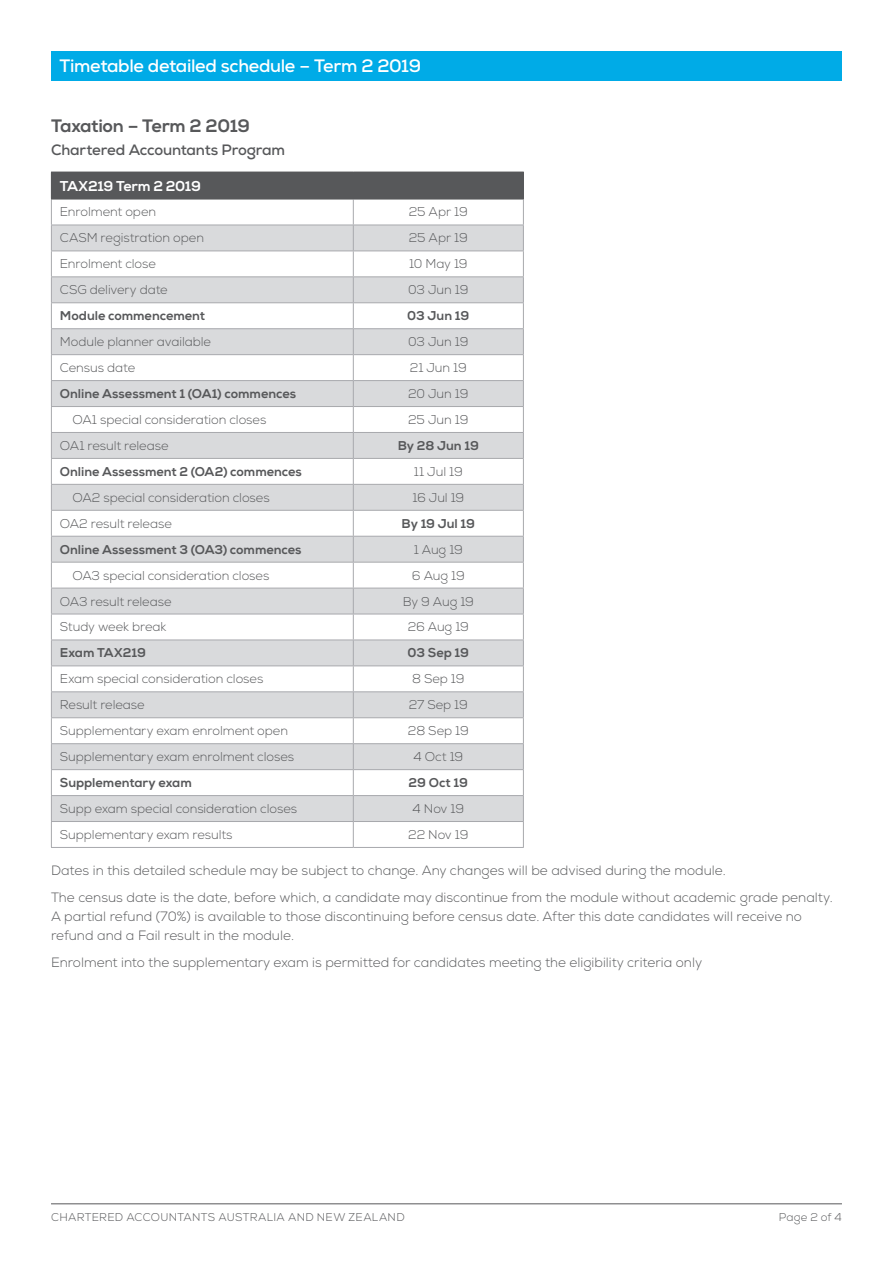
<style>
.page{position:relative;width:893px;height:1263px;background:#fff}
.page>*{position:absolute;margin:0;border:0;box-sizing:border-box;transform-origin:0 0}
.t1{font:700 18px "Nexa";letter-spacing:-.02em;color:#fff}
._01a_H1_Indent_1{font:800 18px "Nexa";letter-spacing:-.02em;color:#57585a}
._02b_H2_Indent_1{font:700 15px "Nexa";letter-spacing:-.01em;color:#57585a}
._00_T_Table_Header{font:800 14.25px "Nexa";letter-spacing:-.02em;color:#fff}
.Body{font:300 13.5px/18.8px "Nexa";color:#57585a}
._03_T_Body_L{font:300 12.75px "Nexa";letter-spacing:-.005em;color:#57585a}
._03_T_Body_L-2{font:800 12.75px "Nexa";color:#57585a}
.Page_Numbering{font:300 11.25px "Nexa";letter-spacing:.025em;color:#57585a}
</style>
<div class="page">
<div style="left:51px;top:51px;width:791px;height:30px;background:#00abe7"></div>
<hr style="left:51px;top:1203px;width:791px;height:1px;background:#57585a">
<div style="left:51px;top:172px;width:472px;height:27px;background:#57585a"></div>
<svg style="left:52px;top:226px;width:471px;height:595px;fill:#d9dadc"></svg>
<hr style="left:51px;top:225px;width:302px;height:1px;background:#a8a9ad">
<hr style="left:353px;top:225px;width:171px;height:1px;background:#a8a9ad">
<hr style="left:51px;top:251px;width:302px;height:1px;background:#a8a9ad">
<hr style="left:353px;top:251px;width:171px;height:1px;background:#a8a9ad">
<hr style="left:51px;top:276px;width:302px;height:1px;background:#a8a9ad">
<hr style="left:353px;top:276px;width:171px;height:1px;background:#a8a9ad">
<hr style="left:51px;top:302px;width:302px;height:1px;background:#a8a9ad">
<hr style="left:353px;top:302px;width:171px;height:1px;background:#a8a9ad">
<hr style="left:51px;top:328px;width:302px;height:1px;background:#a8a9ad">
<hr style="left:353px;top:328px;width:171px;height:1px;background:#a8a9ad">
<hr style="left:51px;top:354px;width:302px;height:1px;background:#a8a9ad">
<hr style="left:353px;top:354px;width:171px;height:1px;background:#a8a9ad">
<hr style="left:51px;top:380px;width:302px;height:1px;background:#a8a9ad">
<hr style="left:353px;top:380px;width:171px;height:1px;background:#a8a9ad">
<hr style="left:51px;top:406px;width:302px;height:1px;background:#a8a9ad">
<hr style="left:353px;top:406px;width:171px;height:1px;background:#a8a9ad">
<hr style="left:51px;top:432px;width:302px;height:1px;background:#a8a9ad">
<hr style="left:353px;top:432px;width:171px;height:1px;background:#a8a9ad">
<hr style="left:51px;top:458px;width:302px;height:1px;background:#a8a9ad">
<hr style="left:353px;top:458px;width:171px;height:1px;background:#a8a9ad">
<hr style="left:51px;top:484px;width:302px;height:1px;background:#a8a9ad">
<hr style="left:353px;top:484px;width:171px;height:1px;background:#a8a9ad">
<hr style="left:51px;top:510px;width:302px;height:1px;background:#a8a9ad">
<hr style="left:353px;top:510px;width:171px;height:1px;background:#a8a9ad">
<hr style="left:51px;top:536px;width:302px;height:1px;background:#a8a9ad">
<hr style="left:353px;top:536px;width:171px;height:1px;background:#a8a9ad">
<hr style="left:51px;top:562px;width:302px;height:1px;background:#a8a9ad">
<hr style="left:353px;top:562px;width:171px;height:1px;background:#a8a9ad">
<hr style="left:51px;top:588px;width:302px;height:1px;background:#a8a9ad">
<hr style="left:353px;top:588px;width:171px;height:1px;background:#a8a9ad">
<hr style="left:51px;top:614px;width:302px;height:1px;background:#a8a9ad">
<hr style="left:353px;top:614px;width:171px;height:1px;background:#a8a9ad">
<hr style="left:51px;top:640px;width:302px;height:1px;background:#a8a9ad">
<hr style="left:353px;top:640px;width:171px;height:1px;background:#a8a9ad">
<hr style="left:51px;top:665px;width:302px;height:1px;background:#a8a9ad">
<hr style="left:353px;top:665px;width:171px;height:1px;background:#a8a9ad">
<hr style="left:51px;top:691px;width:302px;height:1px;background:#a8a9ad">
<hr style="left:353px;top:691px;width:171px;height:1px;background:#a8a9ad">
<hr style="left:51px;top:717px;width:302px;height:1px;background:#a8a9ad">
<hr style="left:353px;top:717px;width:171px;height:1px;background:#a8a9ad">
<hr style="left:51px;top:743px;width:302px;height:1px;background:#a8a9ad">
<hr style="left:353px;top:743px;width:171px;height:1px;background:#a8a9ad">
<hr style="left:51px;top:769px;width:302px;height:1px;background:#a8a9ad">
<hr style="left:353px;top:769px;width:171px;height:1px;background:#a8a9ad">
<hr style="left:51px;top:795px;width:302px;height:1px;background:#a8a9ad">
<hr style="left:353px;top:795px;width:171px;height:1px;background:#a8a9ad">
<hr style="left:51px;top:821px;width:302px;height:1px;background:#a8a9ad">
<hr style="left:353px;top:821px;width:171px;height:1px;background:#a8a9ad">
<svg style="left:353px;top:200px;width:1px;height:647px"></svg>
<hr style="left:51px;top:847px;width:302px;height:1px;background:#a8a9ad">
<hr style="left:353px;top:847px;width:171px;height:1px;background:#a8a9ad">
<svg style="left:51px;top:200px;width:1px;height:647px"></svg>
<svg style="left:523px;top:172px;width:1px;height:675px"></svg>
<hr style="left:51px;top:199px;width:302px;height:1px;background:#57585a">
<hr style="left:353px;top:199px;width:171px;height:1px;background:#57585a">
<h1 class="t1" style="left:60px;top:54px;width:363px">Timetable detailed schedule – Term 2 2019</h1>
<p class="_01a_H1_Indent_1" style="left:51px;top:114px;width:200px">Taxation – Term 2 2019</p>
<p class="_02b_H2_Indent_1" style="left:51px;top:140px;width:236px">Chartered Accountants Program</p>
<p class="_00_T_Table_Header" style="left:60px;top:177px;width:143px">TAX219 Term 2 2019</p>
<p class="_03_T_Body_L" style="left:60px;top:205px;width:98px">Enrolment open</p>
<p class="_03_T_Body_L" style="left:409px;top:205px;width:60px">25 Apr 19</p>
<p class="_03_T_Body_L" style="left:60px;top:231px;width:146px">CASM registration open</p>
<p class="_03_T_Body_L" style="left:409px;top:231px;width:60px">25 Apr 19</p>
<p class="_03_T_Body_L" style="left:60px;top:256px;width:98px">Enrolment close</p>
<p class="_03_T_Body_L" style="left:409px;top:256px;width:60px">10 May 19</p>
<p class="_03_T_Body_L" style="left:60px;top:282px;width:109px">CSG delivery date</p>
<p class="_03_T_Body_L" style="left:408px;top:282px;width:62px">03 Jun 19</p>
<p class="_03_T_Body_L-2" style="left:60px;top:308px;width:147px">Module commencement</p>
<p class="_03_T_Body_L-2" style="left:407px;top:308px;width:64px">03 Jun 19</p>
<p class="_03_T_Body_L" style="left:60px;top:334px;width:153px">Module planner available</p>
<p class="_03_T_Body_L" style="left:408px;top:334px;width:62px">03 Jun 19</p>
<p class="_03_T_Body_L" style="left:60px;top:360px;width:77px">Census date</p>
<p class="_03_T_Body_L" style="left:410px;top:360px;width:58px">21 Jun 19</p>
<p class="_03_T_Body_L-2" style="left:60px;top:386px;width:238px">Online Assessment 1 (OA1) commences</p>
<p class="_03_T_Body_L" style="left:408px;top:386px;width:62px">20 Jun 19</p>
<p class="_03_T_Body_L" style="left:72px;top:412px;width:195px">OA1 special consideration closes</p>
<p class="_03_T_Body_L" style="left:408px;top:412px;width:62px">25 Jun 19</p>
<p class="_03_T_Body_L" style="left:60px;top:438px;width:110px">OA1 result release</p>
<p class="_03_T_Body_L-2" style="left:398px;top:438px;width:83px">By 28 Jun 19</p>
<p class="_03_T_Body_L-2" style="left:60px;top:464px;width:243px">Online Assessment 2 (OA2) commences</p>
<p class="_03_T_Body_L" style="left:414px;top:464px;width:50px">11 Jul 19</p>
<p class="_03_T_Body_L" style="left:72px;top:490px;width:199px">OA2 special consideration closes</p>
<p class="_03_T_Body_L" style="left:412px;top:490px;width:54px">16 Jul 19</p>
<p class="_03_T_Body_L" style="left:60px;top:516px;width:114px">OA2 result release</p>
<p class="_03_T_Body_L-2" style="left:402px;top:515px;width:75px">By 19 Jul 19</p>
<p class="_03_T_Body_L-2" style="left:60px;top:541px;width:243px">Online Assessment 3 (OA3) commences</p>
<p class="_03_T_Body_L" style="left:414px;top:542px;width:51px">1 Aug 19</p>
<p class="_03_T_Body_L" style="left:72px;top:568px;width:198px">OA3 special consideration closes</p>
<p class="_03_T_Body_L" style="left:412px;top:568px;width:54px">6 Aug 19</p>
<p class="_03_T_Body_L" style="left:60px;top:594px;width:113px">OA3 result release</p>
<p class="_03_T_Body_L" style="left:403px;top:594px;width:73px">By 9 Aug 19</p>
<p class="_03_T_Body_L" style="left:60px;top:619px;width:108px">Study week break</p>
<p class="_03_T_Body_L" style="left:408px;top:619px;width:63px">26 Aug 19</p>
<p class="_03_T_Body_L-2" style="left:60px;top:645px;width:88px">Exam TAX219</p>
<p class="_03_T_Body_L-2" style="left:408px;top:645px;width:63px">03 Sep 19</p>
<p class="_03_T_Body_L" style="left:60px;top:671px;width:205px">Exam special consideration closes</p>
<p class="_03_T_Body_L" style="left:412px;top:671px;width:54px">8 Sep 19</p>
<p class="_03_T_Body_L" style="left:60px;top:697px;width:86px">Result release</p>
<p class="_03_T_Body_L" style="left:409px;top:697px;width:60px">27 Sep 19</p>
<p class="_03_T_Body_L" style="left:60px;top:723px;width:230px">Supplementary exam enrolment open</p>
<p class="_03_T_Body_L" style="left:408px;top:723px;width:62px">28 Sep 19</p>
<p class="_03_T_Body_L" style="left:60px;top:749px;width:236px">Supplementary exam enrolment closes</p>
<p class="_03_T_Body_L" style="left:413px;top:749px;width:51px">4 Oct 19</p>
<p class="_03_T_Body_L-2" style="left:60px;top:775px;width:133px">Supplementary exam</p>
<p class="_03_T_Body_L-2" style="left:409px;top:775px;width:61px">29 Oct 19</p>
<p class="_03_T_Body_L" style="left:60px;top:801px;width:239px">Supp exam special consideration closes</p>
<p class="_03_T_Body_L" style="left:413px;top:801px;width:53px">4 Nov 19</p>
<p class="_03_T_Body_L" style="left:60px;top:827px;width:174px">Supplementary exam results</p>
<p class="_03_T_Body_L" style="left:408px;top:827px;width:62px">22 Nov 19</p>
<p class="Body" style="left:51px;top:861px;width:676px">Dates in this detailed schedule may be subject to change. Any changes will be advised during the module.</p>
<p class="Body" style="left:51px;top:889px;width:783px">The census date is the date, before which, a candidate may discontinue from the module without academic grade penalty.<br>A partial refund (70%) is available to those discontinuing before census date. After this date candidates will receive no refund and a Fail result in the module.</p>
<p class="Body" style="left:51px;top:953px;width:653px">Enrolment into the supplementary exam is permitted for candidates meeting the eligibility criteria only</p>
<p class="Page_Numbering" style="left:51px;top:1211px;width:355px">CHARTERED ACCOUNTANTS AUSTRALIA AND NEW ZEALAND</p>
<p class="Page_Numbering" style="left:779px;top:1211px;width:65px">Page 2 of 4</p>
</div>
